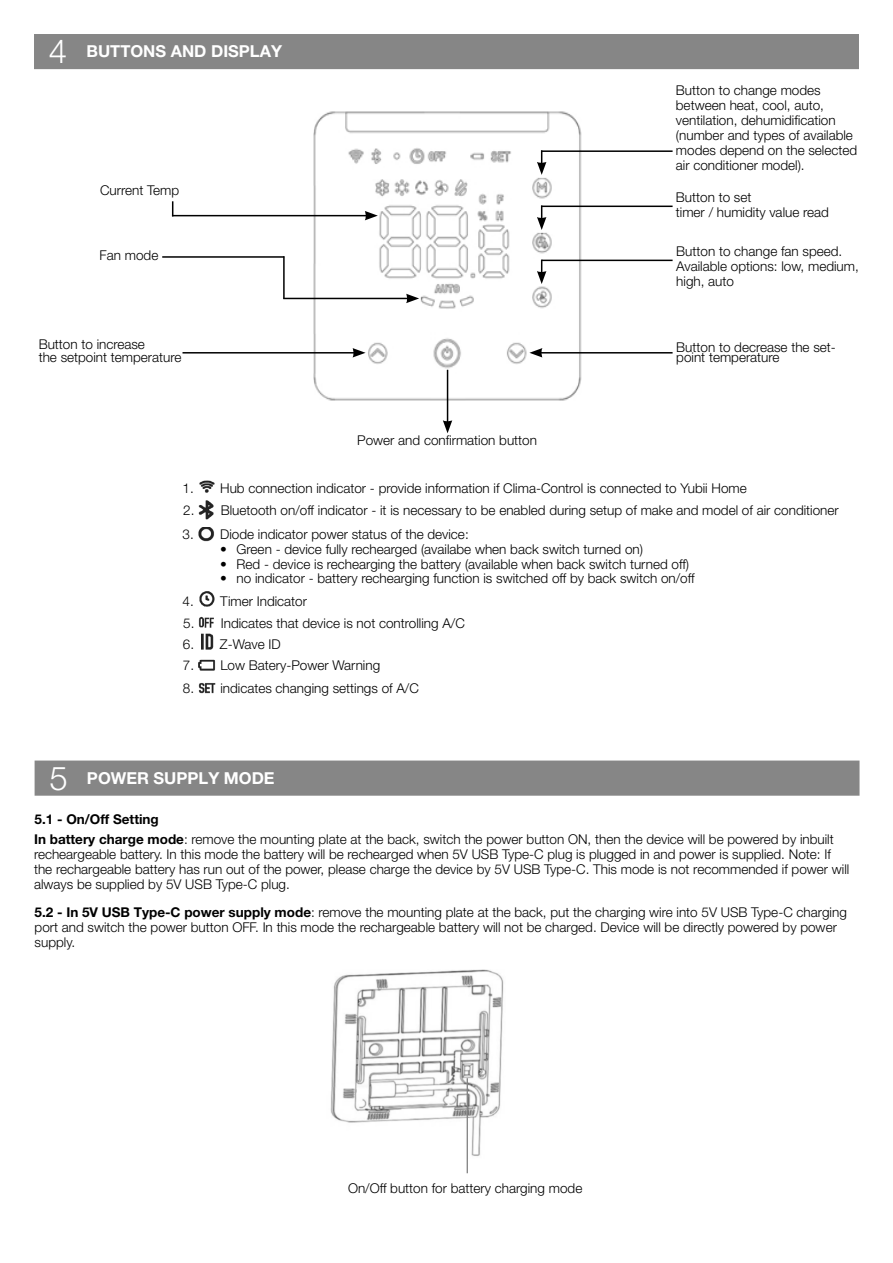
<style>
.page{position:relative;width:893px;height:1263px;background:#fff}
.page>*{position:absolute;margin:0;border:0;box-sizing:border-box;transform-origin:0 0}
.t1{font:300 33px "Helvetica Neue LT Pro";color:#fff}
.titolo{font:700 16.5px "Helvetica Neue LT Pro";color:#fff}
.Basic_UL{font:300 13.5px/15px "Helvetica Neue LT Pro";color:#000}
.t2{font:700 13.5px "Helvetica Neue LT Pro";color:#000}
.s1{font-weight:700}
</style>
<div class="page">
<div style="left:34px;top:34px;width:825px;height:35px;background:#868686"></div>
<img style="left:314px;top:112px;width:267px;height:289px">
<hr style="left:172px;top:215px;width:195px;height:1px;background:#000">
<svg style="left:365px;top:211px;width:13px;height:9px"></svg>
<svg style="left:172px;top:201px;width:1px;height:14px"></svg>
<hr style="left:283px;top:298px;width:125px;height:1px;background:#000">
<svg style="left:406px;top:294px;width:13px;height:9px"></svg>
<hr style="left:283px;top:256px;width:2px;height:43px;background:#000">
<hr style="left:162px;top:256px;width:122px;height:2px;background:#000">
<hr style="left:182px;top:352px;width:173px;height:2px;background:#000">
<svg style="left:353px;top:348px;width:13px;height:9px"></svg>
<hr style="left:447px;top:370px;width:1px;height:52px;background:#000">
<svg style="left:443px;top:420px;width:9px;height:13px"></svg>
<hr style="left:540px;top:352px;width:133px;height:2px;background:#000">
<svg style="left:529px;top:348px;width:13px;height:9px"></svg>
<svg style="left:537px;top:260px;width:9px;height:24px"></svg>
<hr style="left:542px;top:260px;width:131px;height:1px;background:#000">
<svg style="left:537px;top:206px;width:9px;height:24px"></svg>
<svg style="left:537px;top:150px;width:9px;height:25px"></svg>
<hr style="left:541px;top:206px;width:132px;height:1px;background:#000">
<hr style="left:541px;top:150px;width:132px;height:2px;background:#000">
<div style="left:35px;top:760px;width:824px;height:36px;background:#868686"></div>
<img style="left:199px;top:480px;width:16px;height:13px">
<img style="left:198px;top:527px;width:16px;height:15px">
<img style="left:198px;top:616px;width:16px;height:34px">
<img style="left:198px;top:500px;width:16px;height:20px">
<img style="left:199px;top:591px;width:16px;height:16px">
<img style="left:198px;top:683px;width:18px;height:11px">
<img style="left:198px;top:659px;width:18px;height:12px">
<img style="left:330px;top:969px;width:174px;height:189px">
<hr style="left:467px;top:1078px;width:1px;height:95px;background:#7f7f7f">
<p class="t1" style="left:49px;top:31px;width:20px">4</p>
<p class="titolo" style="left:86px;top:41px;width:197px">BUTTONS AND DISPLAY</p>
<p class="Basic_UL" style="left:100px;top:183px;width:81px">Current Temp</p>
<p class="Basic_UL" style="left:100px;top:248px;width:60px">Fan mode</p>
<p class="Basic_UL" style="left:39px;top:336px;width:108px">Button to increase</p>
<p class="Basic_UL" style="left:39px;top:349px;width:144px">the setpoint temperature</p>
<p class="Basic_UL" style="left:357px;top:433px;width:181px">Power and confirmation button</p>
<p class="Basic_UL" style="left:676px;top:82px;width:183px">Button to change modes between heat, cool, auto, ventilation, dehumidification (number and types of available modes depend on the selected air conditioner model).</p>
<p class="Basic_UL" style="left:676px;top:190px;width:77px">Button to set</p>
<p class="Basic_UL" style="left:676px;top:205px;width:155px">timer / humidity value read</p>
<p class="Basic_UL" style="left:676px;top:243px;width:184px">Button to change fan speed.<br>Available options: low, medium, high, auto</p>
<p class="Basic_UL" style="left:676px;top:341px;width:161px;line-height:10.5px">Button to decrease the set&shy;point temperature</p>
<p class="Basic_UL" style="left:183px;top:480px;width:566px">1. Hub connection indicator - provide information if Clima-Control is connected to Yubii Home</p>
<p class="Basic_UL" style="left:183px;top:503px;width:657px">2. Bluetooth on/off indicator - it is necessary to be enabled during setup of make and model of air conditioner</p>
<p class="Basic_UL" style="left:183px;top:526px;width:288px">3. Diode indicator power status of the device:</p>
<p class="Basic_UL" style="left:220px;top:541px;width:424px"><span class="s1">•</span> Green - device fully rechearged (availabe when back switch turned on)</p>
<p class="Basic_UL" style="left:220px;top:556px;width:470px"><span class="s1">•</span> Red - device is rechearging the battery (available when back switch turned off)</p>
<p class="Basic_UL" style="left:220px;top:571px;width:476px"><span class="s1">•</span> no indicator - battery rechearging function is switched off by back switch on/off</p>
<p class="Basic_UL" style="left:183px;top:593px;width:126px">4. Timer Indicator</p>
<p class="Basic_UL" style="left:183px;top:615px;width:283px">5. Indicates that device is not controlling A/C</p>
<p class="Basic_UL" style="left:183px;top:636px;width:99px">6. Z-Wave ID</p>
<p class="Basic_UL" style="left:183px;top:657px;width:199px">7. Low Batery-Power Warning</p>
<p class="Basic_UL" style="left:183px;top:680px;width:238px">8. indicates changing settings of A/C</p>
<p class="t1" style="left:49px;top:758px;width:20px">5</p>
<p class="titolo" style="left:87px;top:768px;width:189px">POWER SUPPLY MODE</p>
<p class="t2" style="left:35px;top:811px;width:126px">5.1 - On/Off Setting</p>
<p class="Basic_UL" style="left:34px;top:831px;width:817px"><span class="s1">In battery charge mode</span>: remove the mounting plate at the back, switch the power button ON, then the device will be powered by inbuilt recheargeable battery. In this mode the battery will be rechearged when 5V USB Type-C plug is plugged in and power is supplied. Note: If the rechargeable battery has run out of the power, please charge the device by 5V USB Type-C. This mode is not recommended if power will always be supplied by 5V USB Type-C plug.</p>
<p class="Basic_UL" style="left:35px;top:904px;width:814px"><span class="s1">5.2 - In 5V USB Type-C power supply mode</span>: remove the mounting plate at the back, put the charging wire into 5V USB Type-C charging port and switch the power button OFF. In this mode the rechargeable battery will not be charged. Device will be directly powered by power supply.</p>
<p class="Basic_UL" style="left:348px;top:1180px;width:236px">On/Off button for battery charging mode</p>
</div>
